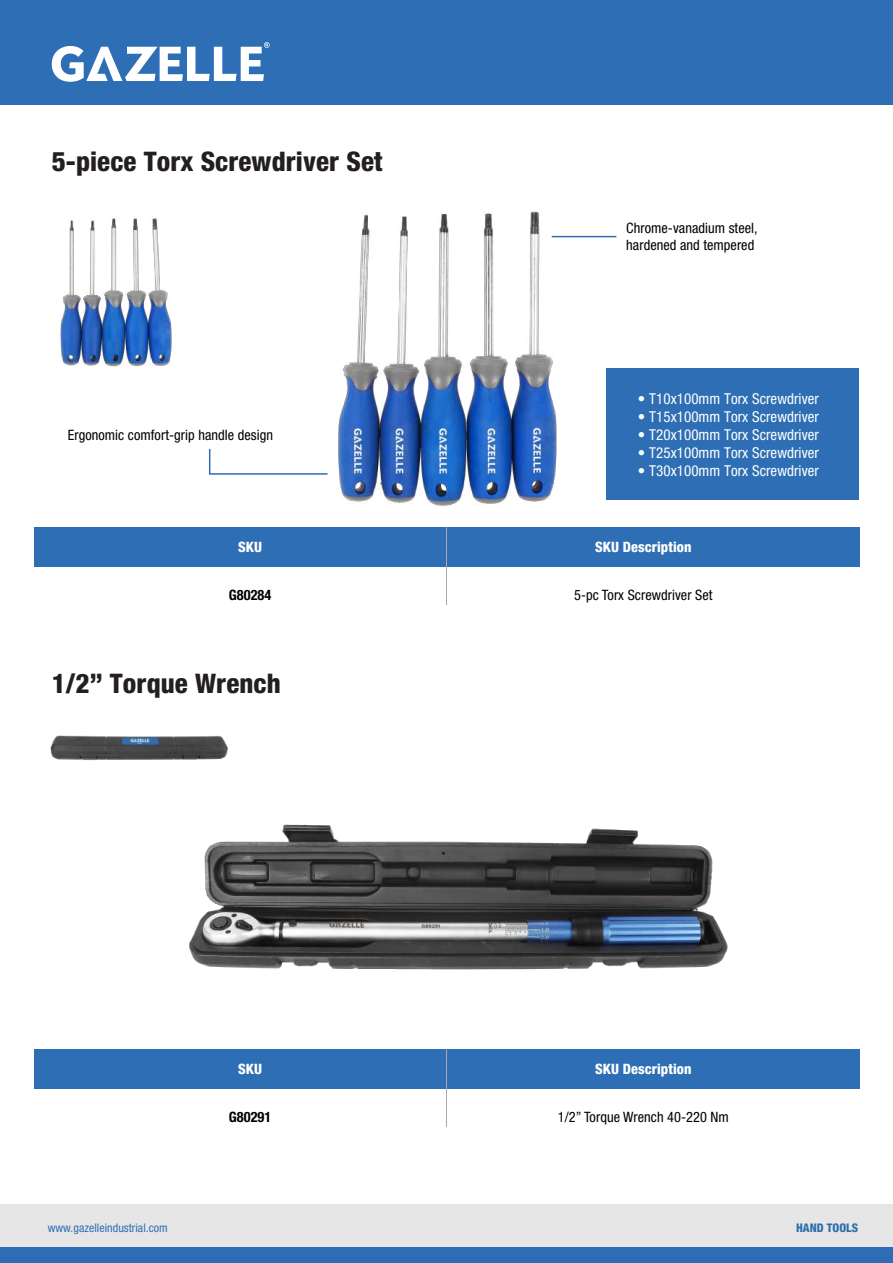
<style>
.page{position:relative;width:893px;height:1263px;background:#fff}
.page>*{position:absolute;margin:0;border:0;box-sizing:border-box;transform-origin:0 0}
.t1{font:800 condensed 27px "Helvetica Neue LT Std";letter-spacing:.005em;color:#231f20}
.t2{font:condensed 15px "Helvetica Neue LT Std";letter-spacing:.005em;color:#fff}
.t3{font:condensed 14.25px/17.2px "Helvetica Neue LT Std";letter-spacing:.005em;color:#000}
.t4{font:800 condensed 14.25px "Helvetica Neue LT Std";letter-spacing:.005em;color:#fff}
.t5{font:700 condensed 14.25px "Helvetica Neue LT Std";letter-spacing:.005em;color:#000}
.t6{font:condensed 11.85px "Helvetica Neue LT Std";letter-spacing:.005em;color:#2d6eb5}
.t7{font:800 condensed 11.85px "Helvetica Neue LT Std";letter-spacing:.005em;color:#2d6eac}
</style>
<div class="page">
<div style="left:0;top:1204px;width:893px;height:43px;background:#e7e6e6"></div>
<div style="left:0;top:1247px;width:893px;height:16px;background:#2e6db5"></div>
<div style="left:0;top:0;width:893px;height:105px;background:#2d6eb5"></div>
<svg style="left:52px;top:42px;width:218px;height:40px"></svg>
<div style="left:34px;top:527px;width:825px;height:40px;background:#2d6eb5"></div>
<hr style="left:446px;top:527px;width:1px;height:78px;background:#a7a9ac">
<div style="left:607px;top:369px;width:252px;height:131px;background:#2d6eb4"></div>
<img style="left:60px;top:216px;width:112px;height:151px">
<img style="left:338px;top:211px;width:251px;height:295px">
<img style="left:189px;top:824px;width:539px;height:146px">
<div style="left:34px;top:1049px;width:825px;height:40px;background:#2d6eb5"></div>
<hr style="left:446px;top:1049px;width:1px;height:78px;background:#a7a9ac">
<img style="left:50px;top:735px;width:178px;height:26px">
<hr style="left:552px;top:236px;width:64px;height:1px;background:#2d6eb5">
<svg style="left:209px;top:449px;width:119px;height:26px"></svg>
<h1 class="t1" style="left:52px;top:144px;width:332px">5-piece Torx Screwdriver Set</h1>
<p class="t3" style="left:68px;top:426px;width:207px">Ergonomic comfort-grip handle design</p>
<p class="t3" style="left:626px;top:219px;width:133px">Chrome-vanadium steel, hardened and tempered</p>
<p class="t2" style="left:638px;top:390px;width:183px">• T10x100mm Torx Screwdriver</p>
<p class="t2" style="left:638px;top:408px;width:183px">• T15x100mm Torx Screwdriver</p>
<p class="t2" style="left:638px;top:426px;width:183px">• T20x100mm Torx Screwdriver</p>
<p class="t2" style="left:638px;top:444px;width:183px">• T25x100mm Torx Screwdriver</p>
<p class="t2" style="left:638px;top:462px;width:183px">• T30x100mm Torx Screwdriver</p>
<p class="t4" style="left:238px;top:538px;width:25px">SKU</p>
<p class="t4" style="left:595px;top:538px;width:98px">SKU Description</p>
<p class="t5" style="left:229px;top:586px;width:44px">G80284</p>
<p class="t3" style="left:574px;top:586px;width:140px">5-pc Torx Screwdriver Set</p>
<h1 class="t1" style="left:52px;top:666px;width:230px">1/2” Torque Wrench</h1>
<p class="t4" style="left:238px;top:1060px;width:25px">SKU</p>
<p class="t4" style="left:595px;top:1060px;width:98px">SKU Description</p>
<p class="t5" style="left:229px;top:1108px;width:44px">G80291</p>
<p class="t3" style="left:558px;top:1108px;width:172px">1/2” Torque Wrench 40-220 Nm</p>
<p class="t6" style="left:48px;top:1221px;width:122px">www.gazelleindustrial.com</p>
<p class="t7" style="left:796px;top:1221px;width:64px">HAND TOOLS</p>
</div>
